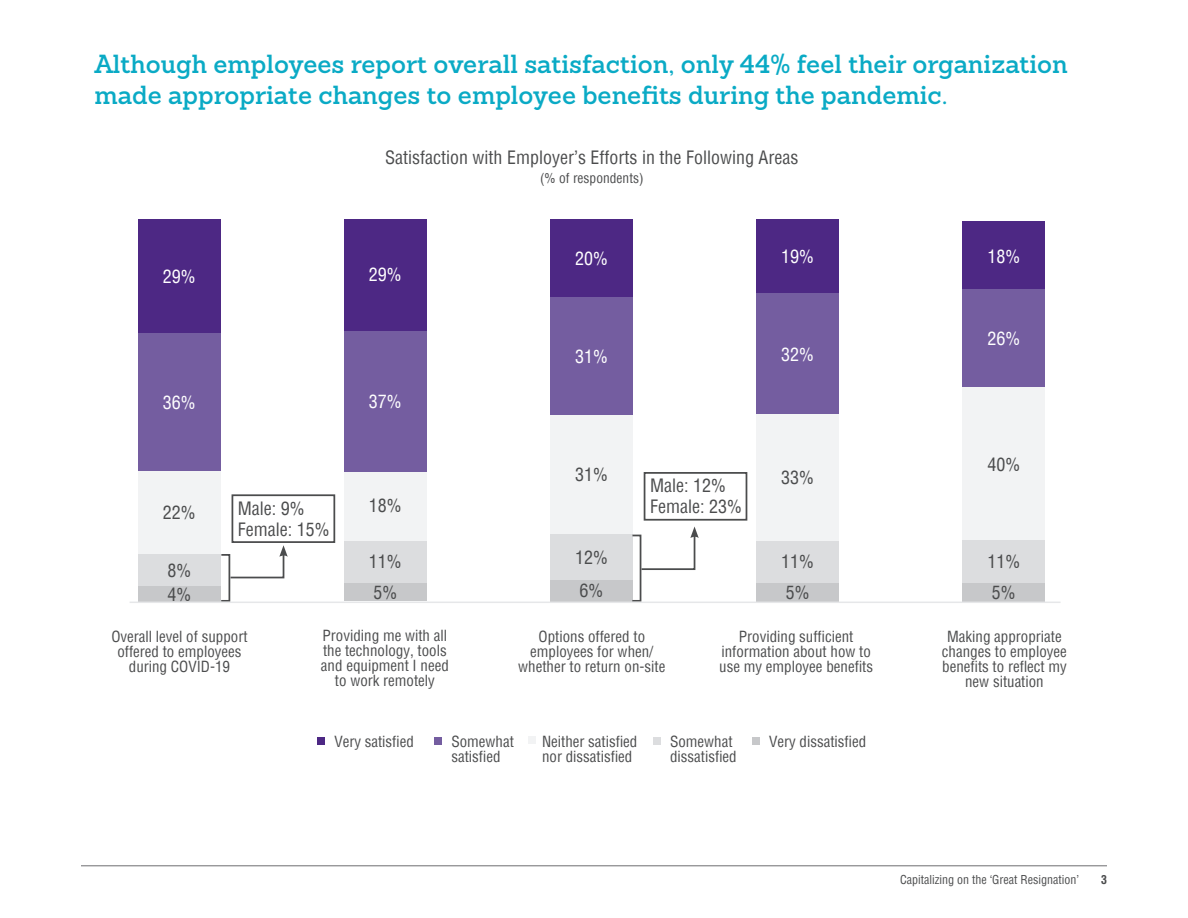
<style>
.page{position:relative;width:1188px;height:918px;background:#fff}
.page>*{position:absolute;margin:0;border:0;box-sizing:border-box;transform-origin:0 0}
.Main_title_subheader{font:600 25.5px/30.6px "Sanchez Slab";color:#0aaac5}
.Body_-_New{font:condensed 18px "Helvetica";color:#4b4c4d}
.t1{font:condensed 18px "Helvetica";color:#fff}
.t2{font:condensed 15px/15px "Helvetica";color:#4b4c4d;text-align:center}
.Body_-_New-2{font:condensed 13.5px "Helvetica";color:#4b4c4d}
.t3{font:condensed 12px "Helvetica";color:#4b4c4d}
.t4{font:700 condensed 12px "Helvetica";color:#4b4c4d}
</style>
<div class="page">
<hr style="left:81px;top:866px;width:1026px;height:1px;background:#6e6e70">
<div style="left:138px;top:586px;width:82px;height:16px;background:#c7c8ca"></div>
<div style="left:138px;top:554px;width:82px;height:32px;background:#dcdddf"></div>
<div style="left:138px;top:471px;width:82px;height:83px;background:#f2f3f4"></div>
<div style="left:138px;top:219px;width:82px;height:114px;background:#4d2884"></div>
<div style="left:138px;top:333px;width:82px;height:138px;background:#745da0"></div>
<div style="left:344px;top:582px;width:82px;height:19px;background:#c7c8ca"></div>
<div style="left:344px;top:540px;width:83px;height:43px;background:#dcdddf"></div>
<div style="left:344px;top:472px;width:83px;height:68px;background:#f2f3f4"></div>
<div style="left:344px;top:219px;width:83px;height:113px;background:#4d2884"></div>
<div style="left:344px;top:332px;width:83px;height:140px;background:#745da0"></div>
<div style="left:551px;top:579px;width:82px;height:22px;background:#c7c8ca"></div>
<div style="left:551px;top:534px;width:82px;height:45px;background:#dcdddf"></div>
<div style="left:551px;top:414px;width:82px;height:120px;background:#f2f3f4"></div>
<div style="left:551px;top:219px;width:82px;height:78px;background:#4d2884"></div>
<div style="left:551px;top:297px;width:82px;height:117px;background:#745da0"></div>
<div style="left:757px;top:583px;width:82px;height:18px;background:#c7c8ca"></div>
<div style="left:757px;top:540px;width:82px;height:43px;background:#dcdddf"></div>
<div style="left:757px;top:414px;width:82px;height:126px;background:#f2f3f4"></div>
<div style="left:757px;top:219px;width:82px;height:74px;background:#4d2884"></div>
<div style="left:757px;top:293px;width:82px;height:121px;background:#745da0"></div>
<div style="left:963px;top:583px;width:82px;height:18px;background:#c7c8ca"></div>
<div style="left:963px;top:540px;width:82px;height:43px;background:#dcdddf"></div>
<div style="left:963px;top:387px;width:82px;height:153px;background:#f2f3f4"></div>
<div style="left:963px;top:221px;width:82px;height:70px;background:#4d2884"></div>
<div style="left:963px;top:289px;width:82px;height:98px;background:#745da0"></div>
<div style="left:318px;top:737px;width:7px;height:8px;background:#4d2884"></div>
<div style="left:434px;top:737px;width:8px;height:8px;background:#745da0"></div>
<div style="left:528px;top:737px;width:7px;height:7px;background:#f2f3f4"></div>
<div style="left:653px;top:737px;width:7px;height:8px;background:#dcdddf"></div>
<div style="left:752px;top:737px;width:7px;height:8px;background:#c7c8ca"></div>
<svg style="left:230px;top:545px;width:58px;height:34px"></svg>
<svg style="left:640px;top:526px;width:59px;height:45px"></svg>
<div style="left:644px;top:472px;width:103px;height:49px;border:2px solid #4b4c4d"></div>
<div style="left:220px;top:554px;width:10px;height:48px;border:2px solid #4b4c4d"></div>
<div style="left:631px;top:535px;width:10px;height:67px;border:2px solid #4b4c4d"></div>
<div style="left:232px;top:494px;width:103px;height:49px;border:2px solid #4b4c4d"></div>
<hr style="left:130px;top:602px;width:931px;height:1px;background:#e6e7e9">
<p class="Main_title_subheader" style="left:94px;top:48px;width:975px">Although employees report overall satisfaction, only 44% feel their organization made appropriate changes to employee benefits during the pandemic.</p>
<p class="Body_-_New" style="left:385px;top:145px;width:415px">Satisfaction with Employer’s Efforts in the Following Areas</p>
<p class="Body_-_New-2" style="left:540px;top:169px;width:105px">(% of respondents)</p>
<p class="t1" style="left:163px;top:265px;width:34px">29%</p>
<p class="t1" style="left:163px;top:391px;width:34px">36%</p>
<p class="Body_-_New" style="left:163px;top:501px;width:34px">22%</p>
<p class="Body_-_New" style="left:167px;top:559px;width:25px">8%</p>
<p class="Body_-_New" style="left:167px;top:583px;width:25px">4%</p>
<p class="t1" style="left:369px;top:263px;width:34px">29%</p>
<p class="t1" style="left:369px;top:390px;width:34px">37%</p>
<p class="t1" style="left:575px;top:247px;width:34px">20%</p>
<p class="t1" style="left:575px;top:345px;width:34px">31%</p>
<p class="Body_-_New" style="left:575px;top:463px;width:34px">31%</p>
<p class="Body_-_New" style="left:650px;top:474px;width:77px">Male: 12%</p>
<p class="Body_-_New" style="left:369px;top:494px;width:34px">18%</p>
<p class="Body_-_New" style="left:238px;top:496px;width:68px">Male: 9%</p>
<p class="Body_-_New" style="left:650px;top:495px;width:93px">Female: 23%</p>
<p class="Body_-_New" style="left:238px;top:517px;width:93px">Female: 15%</p>
<p class="Body_-_New" style="left:369px;top:550px;width:34px">11%</p>
<p class="Body_-_New" style="left:373px;top:581px;width:25px">5%</p>
<p class="Body_-_New" style="left:575px;top:545px;width:34px">12%</p>
<p class="Body_-_New" style="left:580px;top:579px;width:25px">6%</p>
<p class="t1" style="left:781px;top:245px;width:34px">19%</p>
<p class="t1" style="left:781px;top:342px;width:34px">32%</p>
<p class="Body_-_New" style="left:781px;top:466px;width:34px">33%</p>
<p class="Body_-_New" style="left:781px;top:550px;width:34px">11%</p>
<p class="Body_-_New" style="left:786px;top:581px;width:25px">5%</p>
<p class="t1" style="left:987px;top:245px;width:34px">18%</p>
<p class="t1" style="left:987px;top:327px;width:34px">26%</p>
<p class="Body_-_New" style="left:987px;top:453px;width:34px">40%</p>
<p class="Body_-_New" style="left:987px;top:550px;width:34px">11%</p>
<p class="Body_-_New" style="left:992px;top:581px;width:25px">5%</p>
<p class="t2" style="left:111px;top:629px;width:138px">Overall level of support offered to employees during COVID-19</p>
<p class="t2" style="left:321px;top:628px;width:129px">Providing me with all the technology, tools and equipment I need to work remotely</p>
<p class="t2" style="left:518px;top:629px;width:149px">Options offered to employees for when/ whether to return on-site</p>
<p class="t2" style="left:719px;top:629px;width:155px">Providing sufficient information about how to use my employee benefits</p>
<p class="t2" style="left:942px;top:629px;width:126px">Making appropriate changes to employee benefits to reflect my new situation</p>
<p class="t2" style="left:334px;top:734px;width:81px">Very satisfied</p>
<p class="t2" style="left:451px;top:734px;width:64px;text-align:left">Somewhat satisfied</p>
<p class="t2" style="left:542px;top:734px;width:97px;text-align:left">Neither satisfied nor dissatisfied</p>
<p class="t2" style="left:670px;top:734px;width:68px;text-align:left">Somewhat dissatisfied</p>
<p class="t2" style="left:769px;top:734px;width:99px">Very dissatisfied</p>
<p class="t3" style="left:900px;top:872px;width:181px">Capitalizing on the ‘Great Resignation’</p>
<p class="t4" style="left:1101px;top:872px;width:7px">3</p>
</div>
